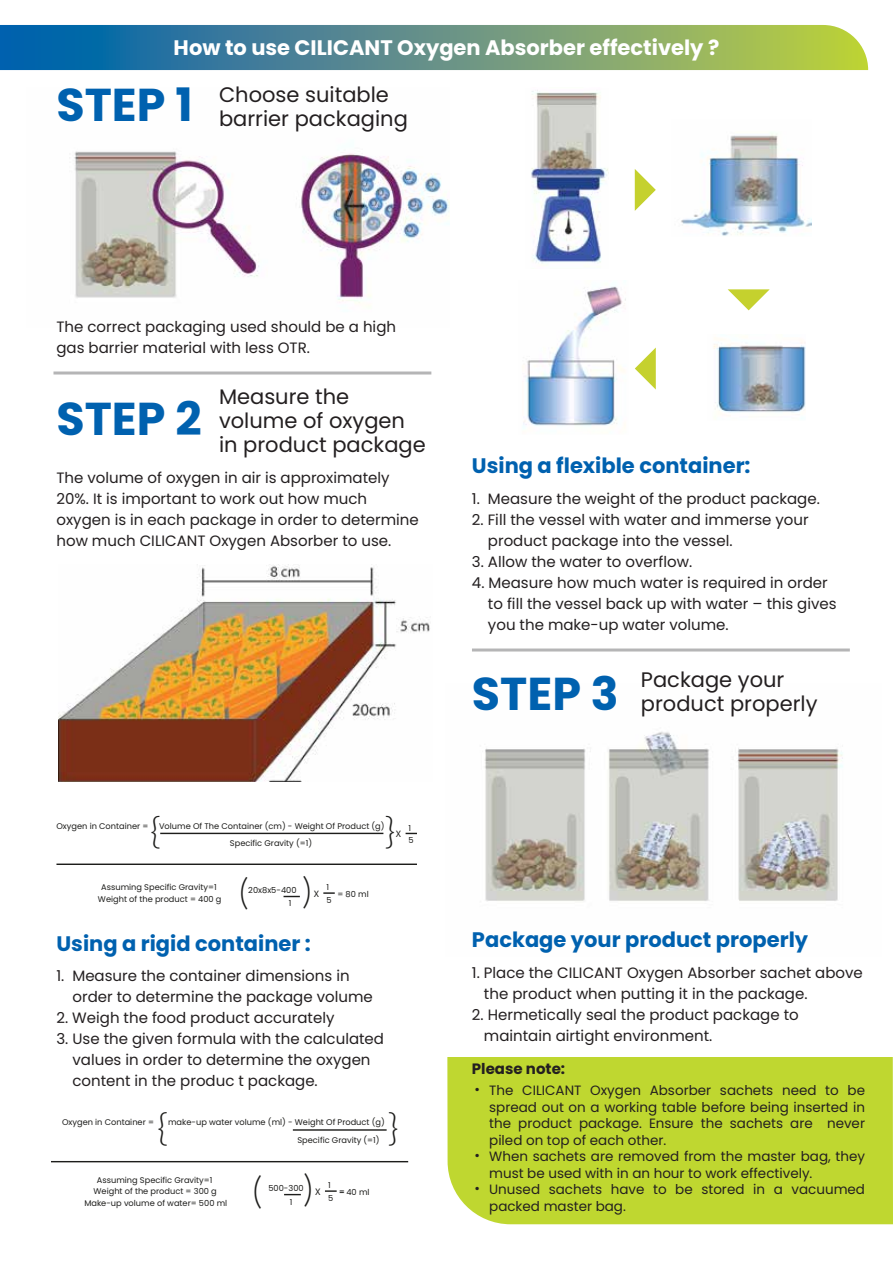
<style>
.page{position:relative;width:893px;height:1263px;background:#fff}
.page>*{position:absolute;margin:0;border:0;box-sizing:border-box;transform-origin:0 0}
.t1{font:700 46.05px "Poppins";color:#0061af}
.t2{font:300 37.65px "Lato";color:#1d1d1b}
.t3{font:300 36.75px "Lato";color:#1d1d1b}
.t4{font:21px/24px "Poppins";color:#231f20}
.t5{font:700 21px "Poppins";color:#0061af}
.t6{font:700 21px "Poppins";color:#fff}
.t7{font:15px/21px "Poppins";color:#231f20}
.t8{font:700 15px "Poppins";color:#231f20}
.t9{font:13.5px/16.5px "Poppins";color:#231f20}
.t10{font:9.6px "Myriad Pro";color:#1d1d1b}
.t11{font:9.45px "Myriad Pro";color:#1d1d1b}
.t12{font:8.25px/11.7px "Poppins";color:#1d1d1b;text-align:center}
.s1{font-family:"Lato";font-weight:700;font-size:9.6px}
.s2{font-weight:700;font-size:46.05px;color:#0061af}
</style>
<div class="page">
<img style="left:484px;top:731px;width:359px;height:170px">
<img style="left:74px;top:151px;width:375px;height:156px">
<svg style="left:0;top:25px;width:868px;height:45px;background:#629483"></svg>
<div style="left:447px;top:1057px;width:446px;height:167px;background:#bfd730"></div>
<img style="left:59px;top:564px;width:371px;height:217px">
<svg style="left:728px;top:289px;width:42px;height:21px"></svg>
<svg style="left:635px;top:348px;width:21px;height:42px"></svg>
<img style="left:531px;top:90px;width:78px;height:174px">
<img style="left:681px;top:133px;width:131px;height:103px">
<svg style="left:635px;top:169px;width:21px;height:42px"></svg>
<img style="left:523px;top:286px;width:103px;height:143px">
<img style="left:713px;top:339px;width:93px;height:80px">
<hr style="left:160px;top:833px;width:223px;height:1px;background:#1d1d1b">
<hr style="left:56px;top:863px;width:361px;height:2px;background:#1d1d1b">
<svg style="left:323px;top:892px;width:12px;height:2px"></svg>
<hr style="left:293px;top:1129px;width:94px;height:2px;background:#1d1d1b">
<hr style="left:51px;top:1161px;width:357px;height:1px;background:#1d1d1b">
<svg style="left:325px;top:1190px;width:12px;height:2px"></svg>
<hr style="left:472px;top:648px;width:378px;height:3px;background:#b5b5b6">
<hr style="left:53px;top:371px;width:378px;height:3px;background:#b5b5b6">
<svg style="left:284px;top:895px;width:16px;height:3px"></svg>
<svg style="left:284px;top:1193px;width:17px;height:3px"></svg>
<h3 class="t6" style="left:174px;top:35px;width:547px">How to use CILICANT Oxygen Absorber effectively ?</h3>
<h3 class="t4" style="left:219px;top:83px;width:190px">Choose suitable barrier packaging</h3>
<h1 class="t1" style="left:56px;top:78px;width:138px">STEP 1</h1>
<p class="t7" style="left:56px;top:317px;width:341px">The correct packaging used should be a high gas barrier material with less OTR.</p>
<h1 class="t1" style="left:56px;top:392px;width:147px">STEP 2</h1>
<h3 class="t4" style="left:219px;top:385px;width:208px">Measure the volume of oxygen in product package</h3>
<p class="t7" style="left:56px;top:467px;width:364px">The volume of oxygen in air is approximately 20%. It is important to work out how much oxygen is in each package in order to determine how much CILICANT Oxygen Absorber to use.</p>
<h3 class="t3" style="left:150px;top:811px;width:13px">{</h3>
<p class="t12" style="left:159px;top:820px;width:227px">Volume Of The Container (cm) - Weight Of Product (g)</p>
<p class="t12" style="left:56px;top:820px;width:93px">Oxygen in Container =</p>
<p class="t12" style="left:230px;top:837px;width:84px">Specific Gravity (=1)</p>
<p class="t12" style="left:98px;top:882px;width:125px">Assuming Specific Gravity=1<br>Weight of the product = 400 g</p>
<h3 class="t3" style="left:238px;top:872px;width:13px">(</h3>
<p class="t12" style="left:248px;top:884px;width:50px">20x8x5-400</p>
<p class="t12" style="left:289px;top:897px;width:4px">1</p>
<p class="t12" style="left:326px;top:881px;width:4px">1</p>
<p class="t11" style="left:314px;top:887px;width:7px">Х</p>
<p class="t12" style="left:337px;top:888px;width:33px">= 80 ml</p>
<p class="t12" style="left:326px;top:894px;width:7px">5</p>
<h3 class="t5" style="left:56px;top:931px;width:256px">Using a rigid container :</h3>
<p class="t7" style="left:72px;top:965px;width:302px;text-indent:-16px">1. Measure the container dimensions in order to determine the package volume</p>
<p class="t7" style="left:56px;top:1007px;width:280px">2. Weigh the food product accurately</p>
<p class="t7" style="left:72px;top:1028px;width:313px;text-indent:-16px">3. Use the given formula with the calculated values in order to determine the oxygen content in the produc t package.</p>
<h2 class="t2" style="left:157px;top:1107px;width:13px">{</h2>
<p class="t12" style="left:168px;top:1116px;width:218px">make-up water volume (ml) - Weight Of Product (g)</p>
<p class="t12" style="left:62px;top:1116px;width:93px">Oxygen in Container =</p>
<p class="t12" style="left:297px;top:1134px;width:84px">Specific Gravity (=1)</p>
<p class="t12" style="left:84px;top:1174px;width:144px">Assuming Specific Gravity=1<br>Weight of the product = 300 g<br>Make-up volume of water= 500 ml</p>
<h2 class="t2" style="left:252px;top:1170px;width:13px">(</h2>
<p class="t12" style="left:268px;top:1182px;width:37px">500-300</p>
<p class="t12" style="left:290px;top:1196px;width:4px">1</p>
<p class="t12" style="left:328px;top:1179px;width:4px">1</p>
<p class="t10" style="left:315px;top:1185px;width:7px">Х</p>
<p class="t12" style="left:339px;top:1186px;width:32px"><span class="s1">=</span> 40 ml</p>
<p class="t12" style="left:328px;top:1192px;width:7px">5</p>
<p class="t12" style="left:409px;top:821px;width:7px;line-height:12.5px;text-align:left">1<br>5</p>
<p class="t11" style="left:396px;top:828px;width:7px">Х</p>
<h3 class="t5" style="left:472px;top:454px;width:280px">Using a flexible container:</h3>
<p class="t7" style="left:472px;top:488px;width:349px">1. Measure the weight of the product package.</p>
<p class="t7" style="left:488px;top:509px;width:322px;text-indent:-16px">2. Fill the vessel with water and immerse your product package into the vessel.</p>
<p class="t7" style="left:472px;top:551px;width:222px">3. Allow the water to overflow.</p>
<p class="t7" style="left:488px;top:572px;width:350px;text-indent:-16px">4. Measure how much water is required in order to fill the vessel back up with water – this gives you the make-up water volume.</p>
<h3 class="t4" style="left:472px;top:668px;width:347px;text-indent:169px">Package your<br><span class="s2">STEP 3</span> product properly</h3>
<h3 class="t5" style="left:472px;top:928px;width:338px">Package your product properly</h3>
<p class="t7" style="left:484px;top:962px;width:380px;text-indent:-12px">1. Place the CILICANT Oxygen Absorber sachet above the product when putting it in the package.</p>
<p class="t7" style="left:484px;top:1004px;width:316px;text-indent:-12px">2. Hermetically seal the product package to maintain airtight environment.</p>
<p class="t8" style="left:472px;top:1060px;width:95px">Please note:</p>
<p class="t9" style="left:474px;top:1081px;width:7px">•</p>
<p class="t9" style="left:474px;top:1147px;width:7px">•</p>
<p class="t9" style="left:474px;top:1180px;width:7px">•</p>
<p class="t9" style="left:489px;top:1082px;width:377px">The CILICANT Oxygen Absorber sachets need to be spread out on a working table before being inserted in the product package. Ensure the sachets are never piled on top of each other.<br>When sachets are removed from the master bag, they must be used with in an hour to work effectively.<br>Unused sachets have to be stored in a vacuumed packed master bag.</p>
</div>
